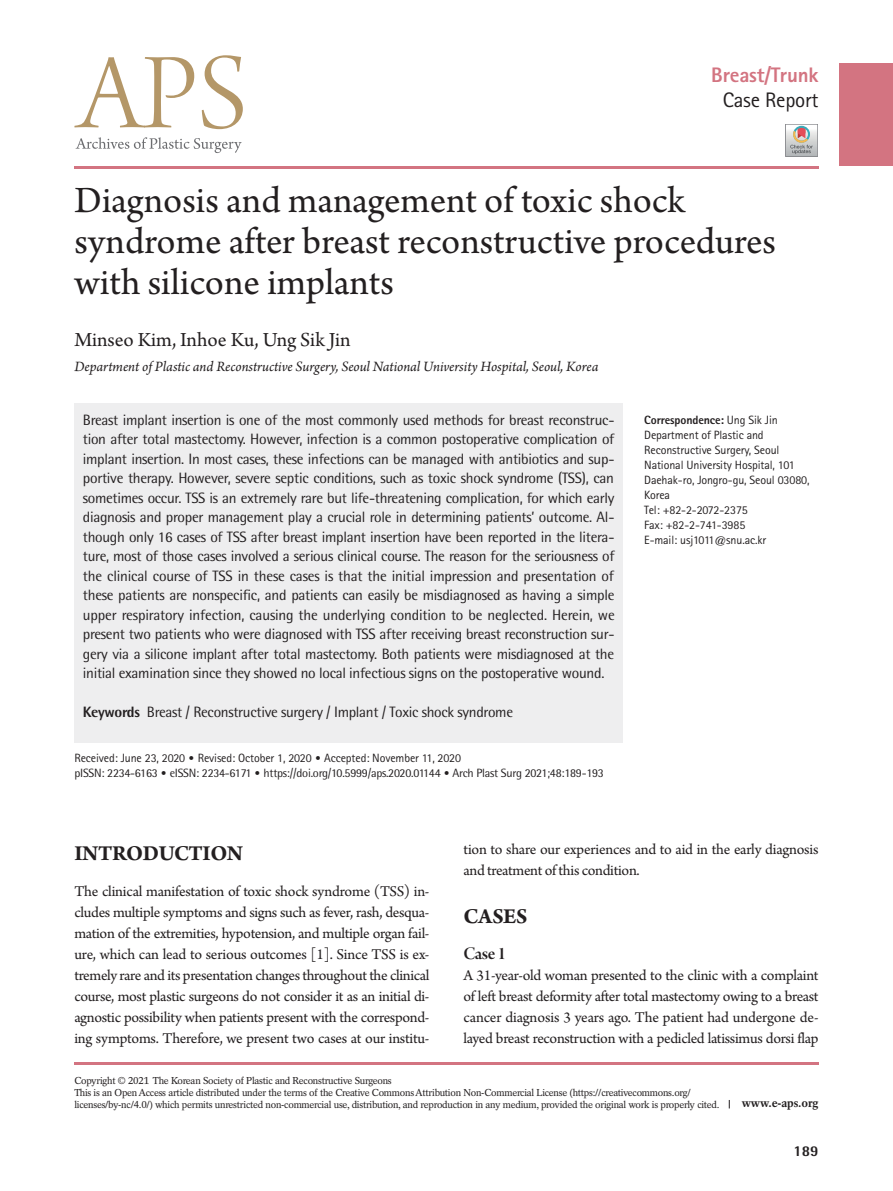
<style>
.page{position:relative;width:893px;height:1191px;background:#fff}
.page>*{position:absolute;margin:0;border:0;box-sizing:border-box;transform-origin:0 0}
.제목{font:39px/41px "Arno Pro";color:#231f20}
.대제목{font:700 22.5px "Arno Pro";letter-spacing:-.02em;color:#231f20}
.저자{font:21px "Arno Pro";letter-spacing:-.005em;color:#231f20}
.논문분류{font:800 21px "Rotis Sans Serif Std";letter-spacing:-.01em;color:#d37481}
.논문분류-2{font:21px "Rotis Sans Serif Std";letter-spacing:-.01em;color:#231f20}
.중제목{font:18.75px "Arno Pro Smbd Display";color:#231f20}
.본문_0{font:15.75px/21px "Arno Pro";letter-spacing:-.02em;color:#231f20;text-align:justify}
.초록{font:15px/19.5px "Rotis Semi Sans Std";letter-spacing:-.02em;color:#231f20;text-align:justify}
.소속{font:italic 15px "Arno Pro";letter-spacing:-.005em;color:#231f20}
.t1{font:800 15px "Rotis Semi Sans Std";color:#231f20}
.교신저자{font:12px/15px "Rotis Sans Serif Std";letter-spacing:-.01em;color:#231f20}
.t2{font:12px "Rotis Semi Sans Std";letter-spacing:-.02em;color:#231f20}
.교신저자-2{font:800 12px "Rotis Sans Serif Std";letter-spacing:-.01em;color:#231f20}
.t3{font:700 12px "Rotation LT Std";letter-spacing:-.01em;color:#231f20}
.t4{font:10.05px/12px "Rotation LT Std";letter-spacing:-.025em;color:#231f20}
.s1{font-weight:800}
.s2{font-weight:400}
.s3{font-family:"DIN Pro";font-weight:300}
</style>
<div class="page">
<svg style="left:74px;top:55px;width:169px;height:74px"></svg>
<svg style="left:76px;top:137px;width:166px;height:16px"></svg>
<div style="left:74px;top:403px;width:549px;height:340px;background:#eeeeef"></div>
<div style="left:840px;top:64px;width:53px;height:102px;background:#d37481"></div>
<hr style="left:74px;top:167px;width:745px;height:2px;background:#d37481">
<hr style="left:74px;top:1062px;width:745px;height:2px;background:#d37481">
<svg style="left:785px;top:124px;width:33px;height:33px"></svg>
<p class="논문분류" style="left:711px;top:61px;width:109px">Breast/Trunk</p>
<p class="논문분류-2" style="left:723px;top:87px;width:97px">Case Report</p>
<p class="제목" style="left:74px;top:182px;width:703px">Diagnosis and management of toxic shock syndrome after breast reconstructive procedures with silicone implants</p>
<p class="저자" style="left:74px;top:328px;width:278px">Minseo Kim, Inhoe Ku, Ung Sik Jin</p>
<p class="소속" style="left:74px;top:358px;width:526px">Department of Plastic and Reconstructive Surgery, Seoul National University Hospital, Seoul, Korea</p>
<p class="초록" style="left:83px;top:410px;width:533px">Breast implant insertion is one of the most commonly used methods for breast reconstruc&shy;tion after total mastectomy. However, infection is a common postoperative complication of implant insertion. In most cases, these infections can be managed with antibiotics and sup&shy;portive therapy. However, severe septic conditions, such as toxic shock syndrome (TSS), can sometimes occur. TSS is an extremely rare but life-threatening complication, for which early diagnosis and proper management play a crucial role in determining patients’ outcome. Al&shy;though only 16 cases of TSS after breast implant insertion have been reported in the litera&shy;ture, most of those cases involved a serious clinical course. The reason for the seriousness of the clinical course of TSS in these cases is that the initial impression and presentation of these patients are nonspecific, and patients can easily be misdiagnosed as having a simple upper respiratory infection, causing the underlying condition to be neglected. Herein, we present two patients who were diagnosed with TSS after receiving breast reconstruction sur&shy;gery via a silicone implant after total mastectomy. Both patients were misdiagnosed at the initial examination since they showed no local infectious signs on the postoperative wound.</p>
<p class="초록" style="left:83px;top:702px;width:432px"><span class="s1">Keywords</span> Breast / Reconstructive surgery / Implant / Toxic shock syndrome</p>
<p class="교신저자-2" style="left:644px;top:412px;width:135px">Correspondence: <span class="s2">Ung Sik Jin</span></p>
<p class="교신저자" style="left:644px;top:427px;width:167px">Department of Plastic and<br>Reconstructive Surgery, Seoul<br>National University Hospital, 101<br>Daehak-ro, Jongro-gu, Seoul 03080,<br>Korea</p>
<p class="교신저자" style="left:644px;top:502px;width:105px">Tel: +82-2-2072-2375</p>
<p class="교신저자" style="left:644px;top:517px;width:103px">Fax: +82-2-741-3985</p>
<p class="교신저자" style="left:644px;top:532px;width:124px">E-mail: usj1011@snu.ac.kr</p>
<p class="교신저자" style="left:74px;top:750px;width:388px">Received: June 23, 2020 <span class="s3">•</span> Revised: October 1, 2020 <span class="s3">•</span> Accepted: November 11, 2020</p>
<p class="t2" style="left:74px;top:766px;width:531px">pISSN: 2234-6163 <span class="s3">•</span> eISSN: 2234-6171 <span class="s3">•</span> https://doi.org/10.5999/aps.2020.01144 <span class="s3">•</span> Arch Plast Surg 2021;48:189-193</p>
<p class="대제목" style="left:74px;top:840px;width:170px">INTRODUCTION</p>
<p class="본문_0" style="left:74px;top:882px;width:357px">The clinical manifestation of toxic shock syndrome (TSS) in&shy;cludes multiple symptoms and signs such as fever, rash, desqua&shy;mation of the extremities, hypotension, and multiple organ fail&shy;ure, which can lead to serious outcomes [1]. Since TSS is ex&shy;tremely rare and its presentation changes throughout the clinical course, most plastic surgeons do not consider it as an initial di&shy;agnostic possibility when patients present with the correspond&shy;ing symptoms. Therefore, we present two cases at our institu-</p>
<p class="본문_0" style="left:463px;top:840px;width:357px">tion to share our experiences and to aid in the early diagnosis and treatment of this condition.</p>
<p class="대제목" style="left:463px;top:903px;width:65px">CASES</p>
<p class="중제목" style="left:463px;top:943px;width:44px">Case 1</p>
<p class="본문_0" style="left:463px;top:966px;width:357px">A 31-year-old woman presented to the clinic with a complaint of left breast deformity after total mastectomy owing to a breast cancer diagnosis 3 years ago. The patient had undergone de&shy;layed breast reconstruction with a pedicled latissimus dorsi flap</p>
<p class="t4" style="left:74px;top:1074px;width:319px">Copyright © 2021 The Korean Society of Plastic and Reconstructive Surgeons</p>
<p class="t4" style="left:74px;top:1086px;width:647px">This is an Open Access article distributed under the terms of the Creative Commons Attribution Non-Commercial License (https://creativecommons.org/ licenses/by-nc/4.0/) which permits unrestricted non-commercial use, distribution, and reproduction in any medium, provided the original work is properly cited.</p>
<p class="t3" style="left:742px;top:1096px;width:78px">www.e-aps.org</p>
<p class="t1" style="left:793px;top:1141px;width:27px">189</p>
</div>
